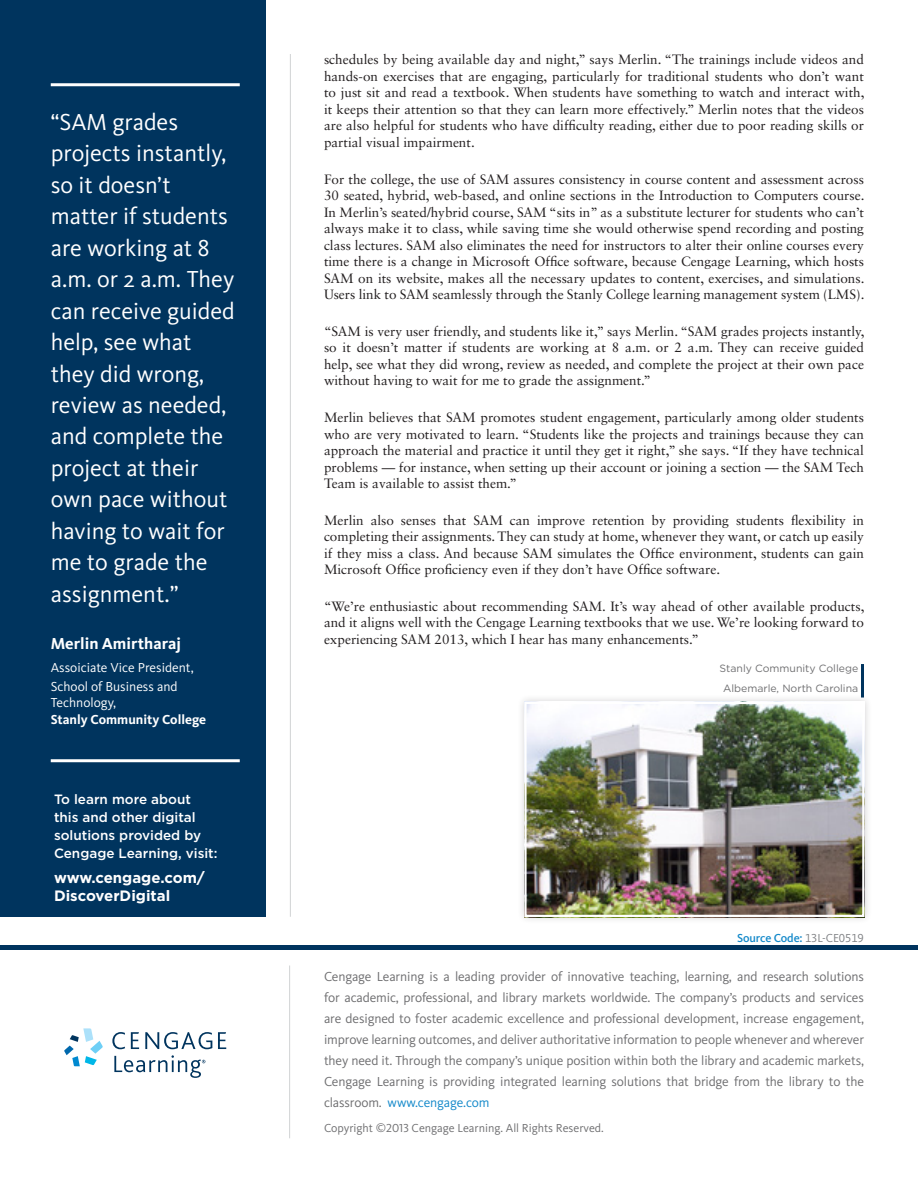
<style>
.page{position:relative;width:918px;height:1188px;background:#fff}
.page>*{position:absolute;margin:0;border:0;box-sizing:border-box;transform-origin:0 0}
.t1{font:24px/31.5px "Kievit OT";color:#fff}
.t2{font:700 16.5px "Kievit OT";color:#fff}
.t3{font:700 15px/18px "Gotham";color:#fff}
.t4{font:13.5px/16.5px "Sabon LT Std";color:#231f20;text-align:justify}
.t5{font:13.5px/21px "Kievit OT";letter-spacing:-.01em;color:#6e6e70;text-align:justify}
.t6{font:500 13.5px/18px "Gotham";color:#fff}
.t7{font:13.5px/18.6px "Kievit OT";color:#fff}
.t8{font:700 13.5px "Kievit OT";color:#fff}
.t9{font:12px "Kievit CL";color:#6f6f71}
.t10{font:500 12px "Kievit OT";letter-spacing:-.01em;color:#1489ca}
.t11{font:10.5px/19.5px "Gotham";color:#6f6f71;text-align:center}
.s1{font-weight:400;color:#808285}
.s2{color:#1489ca}
</style>
<div class="page">
<div style="left:0;top:0;width:266px;height:917px;background:#00345e"></div>
<hr style="left:290px;top:54px;width:1px;height:863px;background:#d1d3d4">
<hr style="left:289px;top:966px;width:1px;height:172px;background:#d1d3d4">
<hr style="left:51px;top:83px;width:189px;height:3px;background:#fff">
<hr style="left:51px;top:759px;width:189px;height:3px;background:#fff">
<hr style="left:861px;top:664px;width:3px;height:34px;background:#00345e">
<svg style="left:64px;top:1028px;width:39px;height:38px"></svg>
<svg style="left:112px;top:1032px;width:13px;height:17px"></svg>
<svg style="left:131px;top:1032px;width:8px;height:17px"></svg>
<svg style="left:145px;top:1032px;width:67px;height:17px"></svg>
<svg style="left:218px;top:1032px;width:8px;height:17px"></svg>
<svg style="left:114px;top:1055px;width:91px;height:23px"></svg>
<div style="left:0;top:945px;width:918px;height:5px;background:#00345e"></div>
<div style="left:516px;top:694px;width:356px;height:230px;background:#231f20;opacity:.2"></div>
<img style="left:527px;top:705px;width:334px;height:209px">
<div style="left:524px;top:702px;width:340px;height:215px;border:2px solid #fff"></div>
<p class="t1" style="left:51px;top:106px;width:186px">“SAM grades projects instantly, so it doesn’t matter if students are working at 8 a.m. or 2 a.m. They can receive guided help, see what they did wrong, review as needed, and complete the project at their own pace without having to wait for me to grade the assignment.”</p>
<p class="t2" style="left:51px;top:633px;width:132px">Merlin Amirtharaj</p>
<p class="t7" style="left:51px;top:658px;width:145px">Assoiciate Vice President,<br>School of Business and</p>
<p class="t7" style="left:51px;top:693px;width:67px">Technology,</p>
<p class="t8" style="left:51px;top:711px;width:157px">Stanly Community College</p>
<p class="t6" style="left:54px;top:790px;width:165px">To learn more about this and other digital solutions provided by<br>Cengage Learning, visit:</p>
<p class="t3" style="left:54px;top:869px;width:152px">www.cengage.com/<br>DiscoverDigital</p>
<p class="t4" style="left:324px;top:51px;width:542px">schedules by being available day and night,” says Merlin. “The trainings include videos and hands-on exercises that are engaging, particularly for traditional students who don’t want to just sit and read a textbook. When students have something to watch and interact with, it keeps their attention so that they can learn more effectively.” Merlin notes that the videos are also helpful for students who have difficulty reading, either due to poor reading skills or partial visual impairment.</p>
<p class="t4" style="left:324px;top:170px;width:542px">For the college, the use of SAM assures consistency in course content and assessment across 30 seated, hybrid, web-based, and online sections in the Introduction to Computers course.<br>In Merlin’s seated/hybrid course, SAM “sits in” as a substitute lecturer for students who can’t always make it to class, while saving time she would otherwise spend recording and posting class lectures. SAM also eliminates the need for instructors to alter their online courses every time there is a change in Microsoft Office software, because Cengage Learning, which hosts SAM on its website, makes all the necessary updates to content, exercises, and simulations.<br>Users link to SAM seamlessly through the Stanly College learning management system (LMS).</p>
<p class="t4" style="left:324px;top:323px;width:542px">“SAM is very user friendly, and students like it,” says Merlin. “SAM grades projects instantly, so it doesn’t matter if students are working at 8 a.m. or 2 a.m. They can receive guided help, see what they did wrong, review as needed, and complete the project at their own pace without having to wait for me to grade the assignment.”</p>
<p class="t4" style="left:324px;top:409px;width:542px">Merlin believes that SAM promotes student engagement, particularly among older students who are very motivated to learn. “Students like the projects and trainings because they can approach the material and practice it until they get it right,” she says. “If they have technical problems — for instance, when setting up their account or joining a section — the SAM Tech Team is available to assist them.”</p>
<p class="t4" style="left:324px;top:512px;width:542px">Merlin also senses that SAM can improve retention by providing students flexibility in completing their assignments. They can study at home, whenever they want, or catch up easily if they miss a class. And because SAM simulates the Office environment, students can gain Microsoft Office proficiency even if they don’t have Office software.</p>
<p class="t4" style="left:324px;top:598px;width:542px">“We’re enthusiastic about recommending SAM. It’s way ahead of other available products, and it aligns well with the Cengage Learning textbooks that we use. We’re looking forward to experiencing SAM 2013, which I hear has many enhancements.”</p>
<p class="t11" style="left:720px;top:659px;width:140px">Stanly Community College<br>Albemarle, North Carolina</p>
<p class="t10" style="left:737px;top:931px;width:128px">Source Code: <span class="s1">13L-CE0519</span></p>
<p class="t5" style="left:324px;top:966px;width:542px">Cengage Learning is a leading provider of innovative teaching, learning, and research solutions for academic, professional, and library markets worldwide. The company’s products and services are designed to foster academic excellence and professional development, increase engagement, improve learning outcomes, and deliver authoritative information to people whenever and wherever they need it. Through the company’s unique position within both the library and academic markets, Cengage Learning is providing integrated learning solutions that bridge from the library to the classroom. <span class="s2">www.cengage.com</span></p>
<p class="t9" style="left:324px;top:1121px;width:281px">Copyright ©2013 Cengage Learning. All Rights Reserved.</p>
</div>
